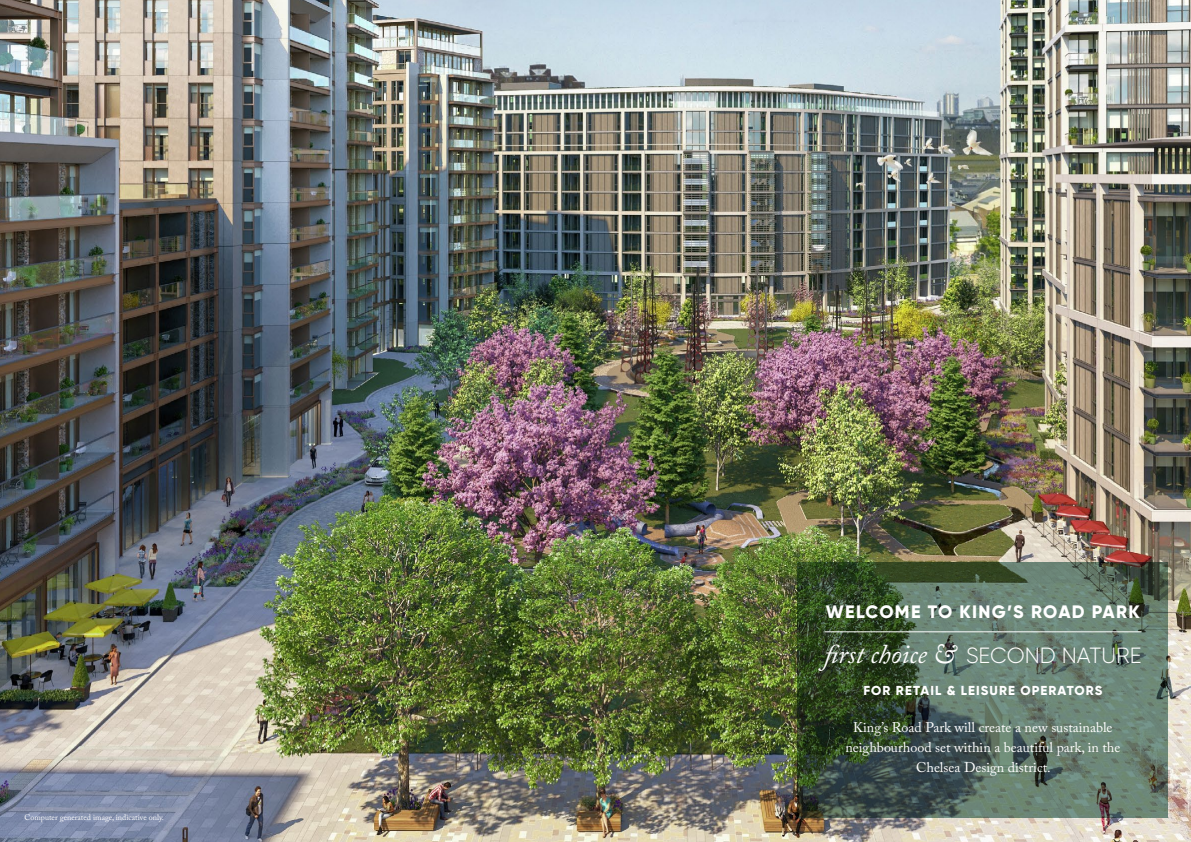
<style>
.page{position:relative;width:1191px;height:842px;background:#fff}
.page>*{position:absolute;margin:0;border:0;box-sizing:border-box;transform-origin:0 0}
.t1{font:italic 27px "Adobe Caslon Pro";color:#fff}
.t2{font:800 18px "Gilroy";letter-spacing:.075em;color:#fff}
.t3{font:14px/20px "Adobe Caslon Pro";color:#fff;text-align:center}
.t4{font:800 13px "Gilroy";letter-spacing:.085em;color:#fff}
.t5{font:8px "Adobe Caslon Pro";color:#fff}
.s1{font-family:"Gilroy";font-weight:300;font-style:normal;font-size:22px}
</style>
<div class="page">
<img style="left:0;top:0;width:1191px;height:842px">
<svg style="left:797px;top:562px;width:371px;height:255px;background:#516756"></svg>
<hr style="left:824px;top:631px;width:317px;height:1px;background:#fff">
<p class="t5" style="left:25px;top:812px;width:141px">Computer generated image, indicative only.</p>
<p class="t2" style="left:826px;top:600px;width:315px">WELCOME TO KING’S ROAD PARK</p>
<h1 class="t1" style="left:824px;top:638px;width:318px">first choice &amp; <span class="s1">SECOND NATURE</span></h1>
<p class="t4" style="left:863px;top:682px;width:240px">FOR RETAIL &amp; LEISURE OPERATORS</p>
<p class="t3" style="left:845px;top:717px;width:276px">King’s Road Park will create a new sustainable neighbourhood set within a beautiful park, in the<br>Chelsea Design district.</p>
</div>
